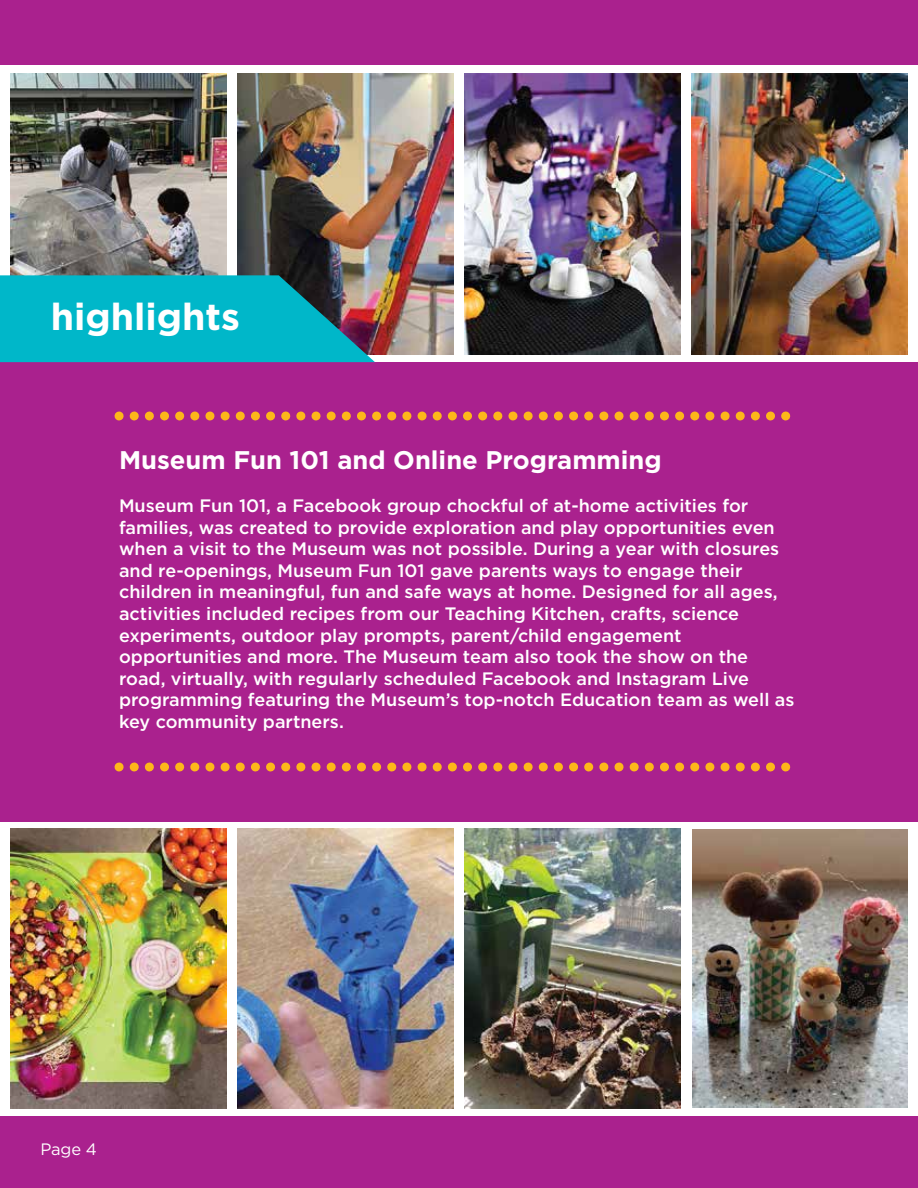
<style>
.page{position:relative;width:918px;height:1188px;background:#aa218e}
.page>*{position:absolute;margin:0;border:0;box-sizing:border-box;transform-origin:0 0}
.t1{font:700 37.5px "Gotham";color:#fff}
.t2{font:700 25.5px "Gotham";color:#fff}
.t3{font:500 18px/21.6px "Gotham";color:#fff}
.t4{font:16.5px "Gotham";color:#fff}
</style>
<div class="page">
<div style="left:0;top:822px;width:918px;height:293px;background:#fff"></div>
<img style="left:11px;top:828px;width:216px;height:281px">
<img style="left:692px;top:829px;width:216px;height:279px">
<img style="left:465px;top:828px;width:216px;height:280px">
<img style="left:238px;top:828px;width:216px;height:281px">
<div style="left:0;top:66px;width:918px;height:296px;background:#fff"></div>
<img style="left:10px;top:73px;width:216px;height:202px">
<img style="left:464px;top:73px;width:216px;height:281px">
<img style="left:237px;top:73px;width:216px;height:281px">
<svg style="left:119px;top:411px;width:672px;height:9px"></svg>
<svg style="left:119px;top:762px;width:672px;height:9px"></svg>
<svg style="left:0;top:275px;width:375px;height:87px;background:#0ea8b9"></svg>
<img style="left:692px;top:73px;width:216px;height:281px">
<h1 class="t1" style="left:51px;top:292px;width:191px">highlights</h1>
<h2 class="t2" style="left:119px;top:443px;width:544px">Museum Fun 101 and Online Programming</h2>
<p class="t3" style="left:119px;top:495px;width:677px">Museum Fun 101, a Facebook group chockful of at-home activities for families, was created to provide exploration and play opportunities even when a visit to the Museum was not possible. During a year with closures and re-openings, Museum Fun 101 gave parents ways to engage their children in meaningful, fun and safe ways at home. Designed for all ages, activities included recipes from our Teaching Kitchen, crafts, science experiments, outdoor play prompts, parent/child engagement opportunities and more. The Museum team also took the show on the road, virtually, with regularly scheduled Facebook and Instagram Live programming featuring the Museum’s top-notch Education team as well as key community partners.</p>
<p class="t4" style="left:40px;top:1138px;width:58px">Page 4</p>
</div>
